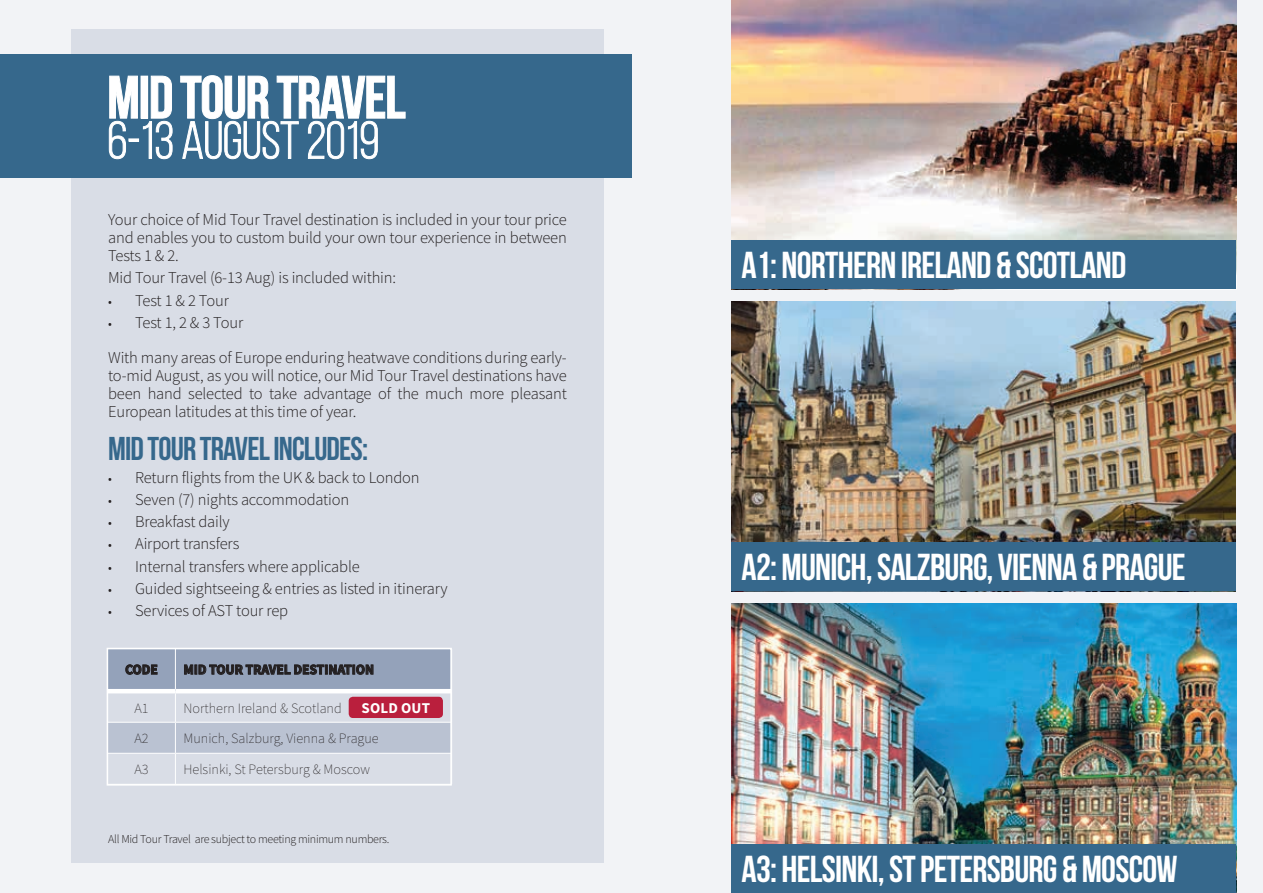
<style>
.page{position:relative;width:1263px;height:893px;background:#f2f3f6}
.page>*{position:absolute;margin:0;border:0;box-sizing:border-box;transform-origin:0 0}
.t1{font:700 60px "Bebas Neue";letter-spacing:-.02em;color:#fff}
.t2{font:52.5px "Bebas Neue";letter-spacing:-.01em;color:#fff}
.t3{font:700 37.5px "Bebas Neue";letter-spacing:-.02em;color:#fff}
.t4{font:700 33px "Bebas Neue";letter-spacing:-.025em;color:#36688c}
.t5{font:300 16.5px/18px "Source Sans Pro";letter-spacing:-.01em;color:#231f20;text-align:justify}
.t6{font:700 15px "Source Sans Pro";letter-spacing:.01em;color:#fff}
.t7{font:200 14.25px "Source Sans Pro";color:#231f20}
.t8{font:700 14.25px "Source Sans Pro";color:#231f20;scale:.95 1}
.t9{font:300 12px "Source Sans Pro";letter-spacing:-.025em;color:#231f20}
.s1{font-size:13.5px}
</style>
<div class="page">
<div style="left:71px;top:30px;width:533px;height:833px;background:#d9dde6"></div>
<div style="left:0;top:54px;width:631px;height:124px;background:#36688c"></div>
<svg style="left:109px;top:76px;width:63px;height:83px"></svg>
<svg style="left:181px;top:76px;width:224px;height:83px"></svg>
<svg style="left:110px;top:651px;width:339px;height:132px"></svg>
<div style="left:107px;top:648px;width:345px;height:138px;border:2px solid #fff"></div>
<img style="left:731px;top:0;width:505px;height:241px">
<div style="left:731px;top:241px;width:505px;height:48px;background:#36688c"></div>
<img style="left:731px;top:302px;width:504px;height:241px">
<div style="left:731px;top:543px;width:505px;height:48px;background:#36688c"></div>
<img style="left:731px;top:604px;width:505px;height:240px">
<div style="left:731px;top:844px;width:505px;height:49px;background:#36688c"></div>
<div style="left:349px;top:697px;width:94px;height:21px;background:#ba1f3d;border-radius:4px"></div>
<h1 class="t1" style="left:107px;top:64px;width:300px">MID TOUR TRAVEL</h1>
<h2 class="t2" style="left:107px;top:112px;width:273px">6-13 AUGUST 2019</h2>
<p class="t5" style="left:108px;top:211px;width:460px">Your choice of Mid Tour Travel destination is included in your tour price and enables you to custom build your own tour experience in between Tests 1 &amp; 2.</p>
<p class="t5" style="left:108px;top:269px;width:289px">Mid Tour Travel (6-13 Aug) is included within:</p>
<p class="t5" style="left:108px;top:291px;width:122px"><span class="s1">•</span> Test 1 &amp; 2 Tour</p>
<p class="t5" style="left:108px;top:305px;width:460px;line-height:35.5px"><span class="s1">•</span> Test 1, 2 &amp; 3 Tour<br>With many areas of Europe enduring heatwave conditions during early-</p>
<p class="t5" style="left:108px;top:367px;width:460px">to-mid August, as you will notice, our Mid Tour Travel destinations have been hand selected to take advantage of the much more pleasant European latitudes at this time of year.</p>
<h3 class="t4" style="left:108px;top:431px;width:262px">MID TOUR TRAVEL INCLUDES:</h3>
<p class="t5" style="left:108px;top:468px;width:313px"><span class="s1">•</span> Return flights from the UK &amp; back to London</p>
<p class="t5" style="left:108px;top:490px;width:243px"><span class="s1">•</span> Seven (7) nights accommodation</p>
<p class="t5" style="left:108px;top:513px;width:123px"><span class="s1">•</span> Breakfast daily</p>
<p class="t5" style="left:108px;top:535px;width:133px"><span class="s1">•</span> Airport transfers</p>
<p class="t5" style="left:108px;top:557px;width:253px"><span class="s1">•</span> Internal transfers where applicable</p>
<p class="t5" style="left:108px;top:579px;width:341px"><span class="s1">•</span> Guided sightseeing &amp; entries as listed in itinerary</p>
<p class="t5" style="left:108px;top:602px;width:182px"><span class="s1">•</span> Services of AST tour rep</p>
<p class="t8" style="left:125px;top:660px;width:36px">CODE</p>
<p class="t8" style="left:183px;top:660px;width:202px">MID TOUR TRAVEL DESTINATION</p>
<p class="t7" style="left:134px;top:700px;width:16px">A1</p>
<p class="t7" style="left:183px;top:700px;width:160px">Northern Ireland &amp; Scotland</p>
<p class="t7" style="left:134px;top:730px;width:16px">A2</p>
<p class="t7" style="left:183px;top:730px;width:197px">Munich, Salzburg, Vienna &amp; Prague</p>
<p class="t7" style="left:134px;top:761px;width:16px">A3</p>
<p class="t7" style="left:183px;top:761px;width:188px">Helsinki, St Petersburg &amp; Moscow</p>
<p class="t6" style="left:362px;top:698px;width:70px">SOLD OUT</p>
<p class="t9" style="left:108px;top:831px;width:283px">All Mid Tour Travel are subject to meeting minimum numbers.</p>
<h3 class="t3" style="left:742px;top:244px;width:386px">A1: NORTHERN IRELAND &amp; SCOTLAND</h3>
<h3 class="t3" style="left:742px;top:546px;width:446px">A2: MUNICH, SALZBURG, VIENNA &amp; PRAGUE</h3>
<h3 class="t3" style="left:742px;top:848px;width:437px">A3: HELSINKI, ST PETERSBURG &amp; MOSCOW</h3>
</div>
